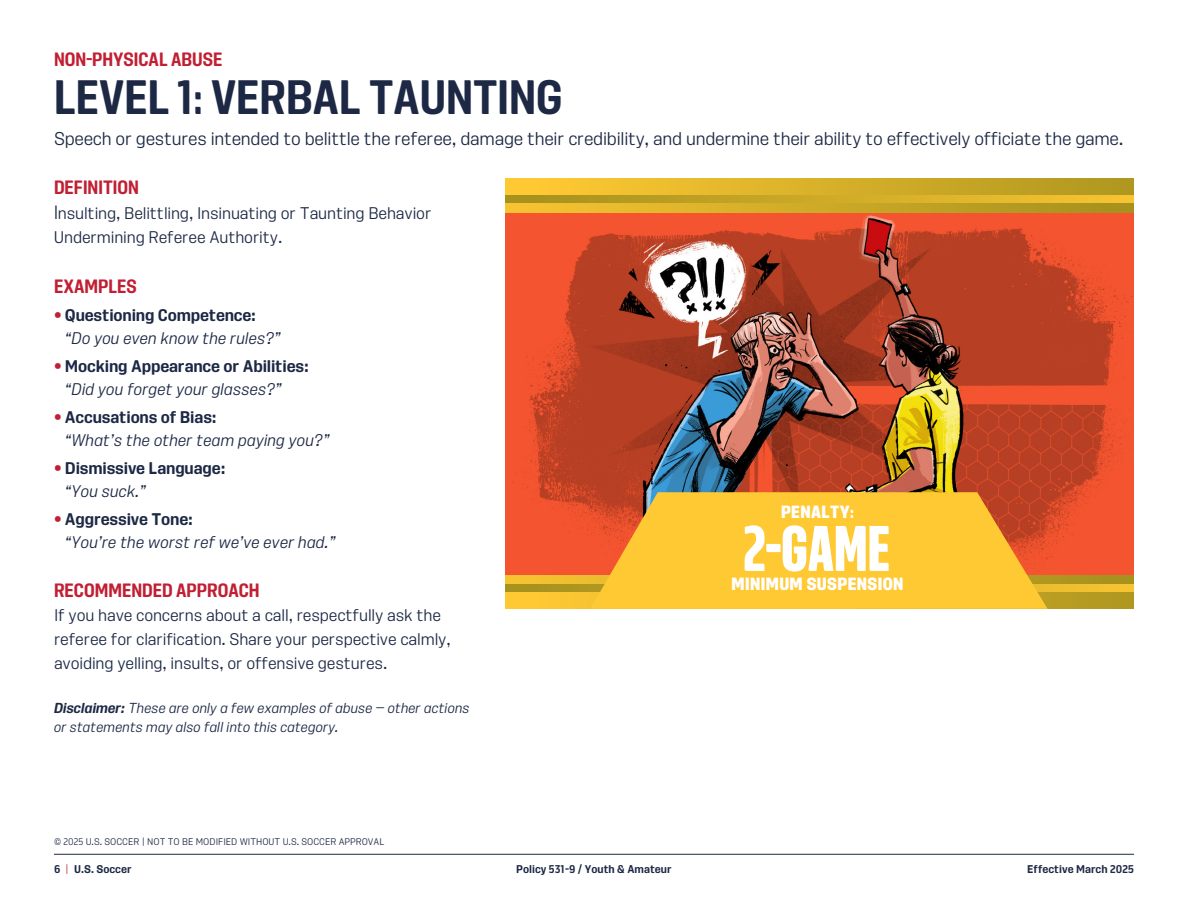
<style>
.page{position:relative;width:1188px;height:918px;background:#fff}
.page>*{position:absolute;margin:0;border:0;box-sizing:border-box;transform-origin:0 0}
.t1{font:900 60px "USSF90 Minutes Display Cond";color:#fff}
.t2{font:700 45px "USSF90 Minutes Display";color:#1c2844}
.t3{font:700 18px "USSF90 Minutes Display";color:#c11f33}
.t4{font:300 17.25px "USSF90 Minutes Text";letter-spacing:-.015em;color:#1c2844}
.t5{font:900 16.5px "USSF90 Minutes Display";letter-spacing:.025em;color:#fff}
.t6{font:300 15.75px/24px "USSF90 Minutes Text";letter-spacing:-.01em;color:#1c2844}
.t7{font:italic 300 15.75px/22.5px "USSF90 Minutes Text";letter-spacing:-.01em;color:#1c2844}
.t8{font:700 15.75px/22.5px "USSF90 Minutes Text";letter-spacing:-.01em;color:#1c2844}
.t9{font:italic 300 13.5px/19.5px "USSF90 Minutes Text";letter-spacing:-.01em;color:#1c2844}
.t10{font:700 10.5px "USSF90 Minutes Text";color:#1c2844}
.t11{font:300 9px "USSF90 Minutes Text";color:#1c2844}
.s1{font-family:"USSF90 Minutes Display";font-size:18px}
.s2{font-weight:700;font-style:normal;color:#c11f33}
.s3{font-weight:700;font-style:normal}
.s4{color:#c11f33}
.s5{font-weight:300;font-style:italic}
.s6{font-weight:700}
.s7{font-weight:300;color:#c11f33}
</style>
<div class="page">
<img style="left:505px;top:212px;width:628px;height:363px">
<svg style="left:505px;top:584px;width:628px;height:9px"></svg>
<svg style="left:505px;top:575px;width:628px;height:9px"></svg>
<svg style="left:505px;top:593px;width:628px;height:16px"></svg>
<svg style="left:505px;top:195px;width:628px;height:8px"></svg>
<svg style="left:505px;top:203px;width:628px;height:9px"></svg>
<div style="left:505px;top:178px;width:628px;height:17px;background:linear-gradient(to right,#ffcb34,#af9720)"></div>
<svg style="left:590px;top:492px;width:458px;height:117px;fill:#ffc933"></svg>
<hr style="left:54px;top:854px;width:1080px;height:1px;background:#1c2844">
<p class="t3" style="left:54px;top:48px;width:170px">NON-PHYSICAL ABUSE</p>
<h2 class="t2" style="left:54px;top:70px;width:510px">LEVEL 1: VERBAL TAUNTING</h2>
<p class="t4" style="left:54px;top:128px;width:1071px">Speech or gestures intended to belittle the referee, damage their credibility, and undermine their ability to effectively officiate the game.</p>
<p class="t3" style="left:54px;top:176px;width:86px">DEFINITION</p>
<p class="t6" style="left:54px;top:201px;width:379px"><span class="s1">I</span>nsulting, Belittling, Insinuating or Taunting Behavior<br>Undermining Referee Authority.</p>
<p class="t3" style="left:54px;top:275px;width:84px">EXAMPLES</p>
<p class="t7" style="left:65px;top:304px;width:217px;text-indent:-11px"><span class="s2">•</span> <span class="s3">Questioning Competence: </span>“Do you even know the rules?”</p>
<p class="t8" style="left:65px;top:355px;width:245px;text-indent:-11px"><span class="s4">•</span> Mocking Appearance or Abilities: <span class="s5">“Did you forget your glasses?”</span></p>
<p class="t7" style="left:65px;top:406px;width:266px;text-indent:-11px"><span class="s2">•</span> <span class="s3">Accusations of Bias:<br></span>“What’s the other team paying you?”</p>
<p class="t8" style="left:65px;top:457px;width:162px;text-indent:-11px"><span class="s4">•</span> Dismissive Language: <span class="s5">“You suck.”</span></p>
<p class="t7" style="left:65px;top:508px;width:272px;text-indent:-11px"><span class="s2">•</span> <span class="s3">Aggressive Tone:<br></span>“You’re the worst ref we’ve ever had.”</p>
<p class="t3" style="left:54px;top:580px;width:207px">RECOMMENDED APPROACH</p>
<p class="t6" style="left:54px;top:603px;width:398px">If you have concerns about a call, respectfully ask the referee for clarification. Share your perspective calmly, avoiding yelling, insults, or offensive gestures.</p>
<p class="t9" style="left:54px;top:698px;width:417px"><span class="s6">Disclaimer:</span> These are only a few examples of abuse — other actions or statements may also fall into this category.</p>
<p class="t11" style="left:54px;top:836px;width:332px">© 2025 U.S. SOCCER | NOT TO BE MODIFIED WITHOUT U.S. SOCCER APPROVAL</p>
<p class="t5" style="left:781px;top:502px;width:74px">PENALTY:</p>
<h1 class="t1" style="left:743px;top:514px;width:148px">2-GAME</h1>
<p class="t5" style="left:732px;top:574px;width:173px">MINIMUM SUSPENSION</p>
<p class="t10" style="left:54px;top:862px;width:79px">6 <span class="s7">|</span> U.S. Soccer</p>
<p class="t10" style="left:516px;top:862px;width:157px">Policy 531-9 / Youth &amp; Amateur</p>
<p class="t10" style="left:1027px;top:862px;width:108px">Effective March 2025</p>
</div>
